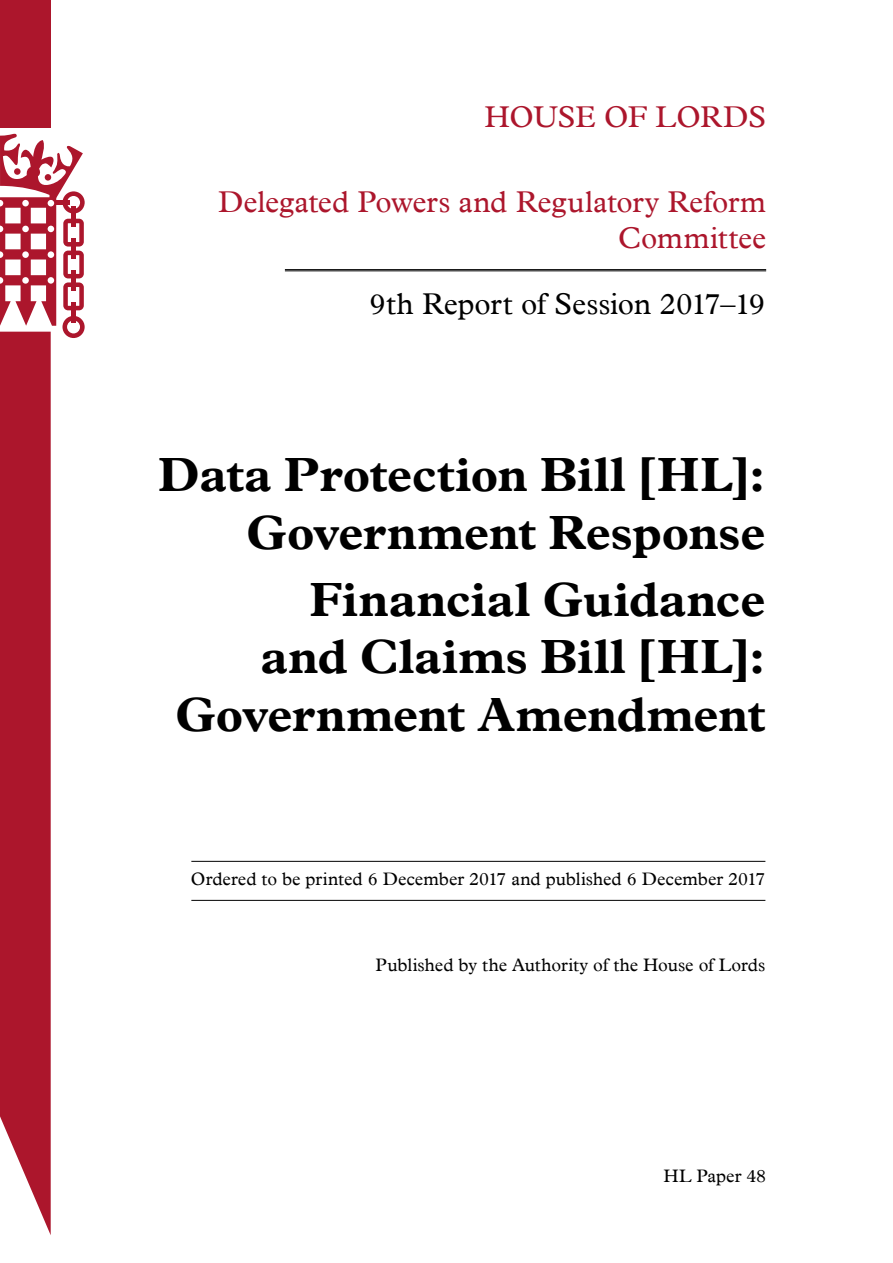
<style>
.page{position:relative;width:893px;height:1263px;background:#fff}
.page>*{position:absolute;margin:0;border:0;box-sizing:border-box;transform-origin:0 0}
.t1{font:700 48px/57.6px "Plantin";letter-spacing:-.005em;color:#000;text-align:right}
.t2{font:30px/36px "Plantin";letter-spacing:-.005em;color:#ac162c;text-align:right}
.t3{font:30px "Plantin";letter-spacing:-.005em;color:#000}
.t4{font:18px "Plantin";color:#000}
</style>
<div class="page">
<hr style="left:191px;top:861px;width:574px;height:1px;background:#000">
<hr style="left:191px;top:900px;width:574px;height:1px;background:#000">
<hr style="left:285px;top:269px;width:481px;height:1px;background:#000">
<hr style="left:285px;top:271px;width:481px;height:1px;background:#000">
<div style="left:0;top:0;width:51px;height:128px;background:#ac162c"></div>
<svg style="left:0;top:133px;width:85px;height:205px"></svg>
<svg style="left:0;top:332px;width:51px;height:903px;background:#b1263a"></svg>
<h2 class="t2" style="left:485px;top:101px;width:283px">HOUSE OF LORDS</h2>
<h2 class="t2" style="left:218px;top:186px;width:549px">Delegated Powers and Regulatory Reform<br>Committee</h2>
<h2 class="t3" style="left:369px;top:287px;width:397px">9th Report of Session 2017–19</h2>
<h1 class="t1" style="left:158px;top:450px;width:609px">Data Protection Bill [HL]:<br>Government Response</h1>
<h1 class="t1" style="left:175px;top:574px;width:592px">Financial Guidance<br>and Claims Bill [HL]:<br>Government Amendment</h1>
<p class="t4" style="left:191px;top:869px;width:576px">Ordered to be printed 6 December 2017 and published 6 December 2017</p>
<p class="t4" style="left:376px;top:955px;width:391px">Published by the Authority of the House of Lords</p>
<p class="t4" style="left:663px;top:1165px;width:104px">HL Paper 48</p>
</div>
